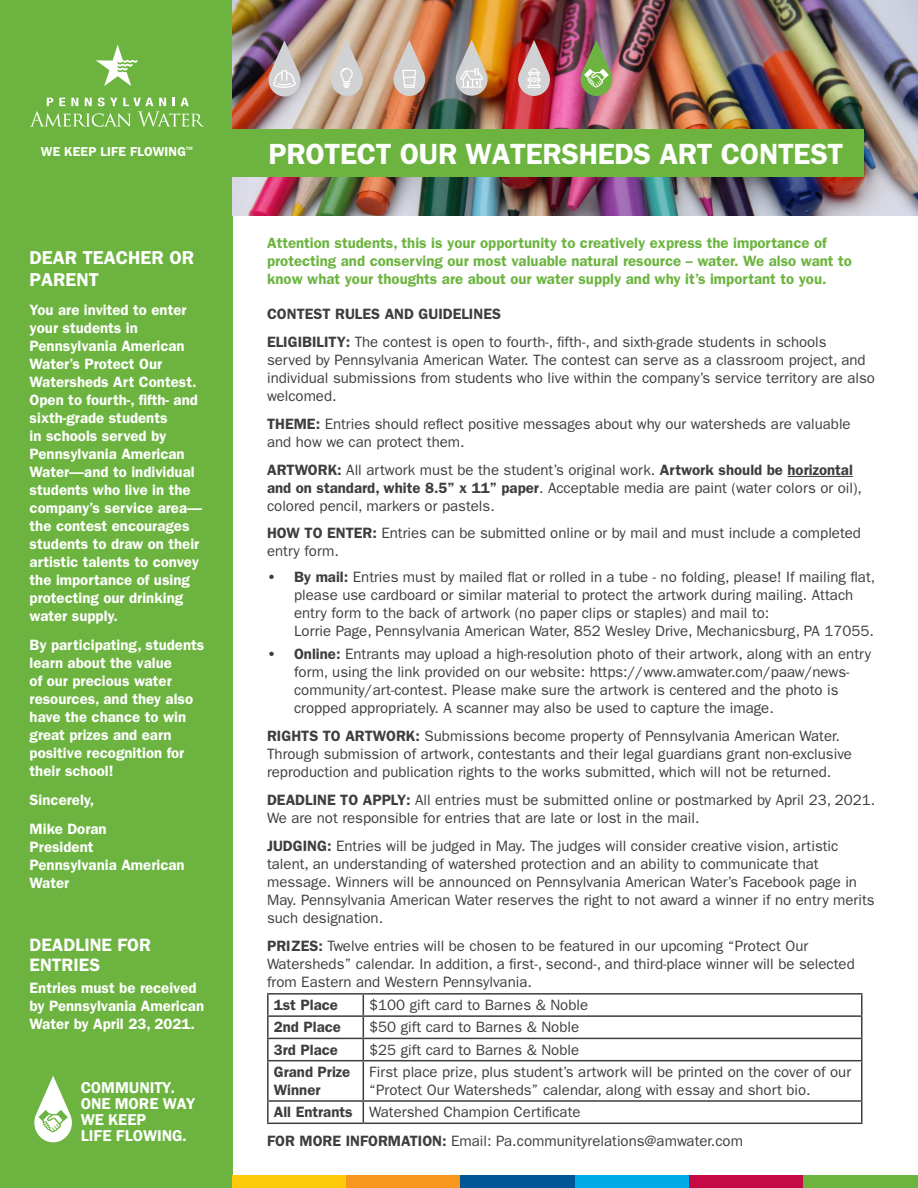
<style>
.page{position:relative;width:918px;height:1188px;background:#fff}
.page>*{position:absolute;margin:0;border:0;box-sizing:border-box;transform-origin:0 0}
.Title_Head{font:600 29.25px "ITC Franklin Gothic Std";letter-spacing:-.01em;color:#fff}
.t1{font:600 18.75px/22.5px "ITC Franklin Gothic Std";color:#fff}
.Subhead{font:600 18px/19.5px "ITC Franklin Gothic Std";color:#fff}
.t2{font:600 16.05px/16px "Franklin Gothic";color:#fff}
.Subhead-2{font:15px/18px "ITC Franklin Gothic Std";color:#3e3e3f}
.Body_Copy{font:600 15px/18px "ITC Franklin Gothic Std";color:#fff}
.Body_Copy_Bold{font:15px/18px "ITC Franklin Gothic Std";color:#3e3e3f}
.Body_Copy-2{font:600 15px/18px "ITC Franklin Gothic Std";color:#6cb43f}
.Body_Copy_Bold-2{font:600 15px/18px "ITC Franklin Gothic Std";color:#3e3e3f}
.Subhead-3{font:600 15px "ITC Franklin Gothic Std";color:#3e3e3f}
.t3{font:600 13.05px "ITC Franklin Gothic Std";letter-spacing:.015em;color:#fff}
.s1{font-weight:600}
</style>
<div class="page">
<div style="left:0;top:0;width:232px;height:1188px;background:#6cb43f"></div>
<hr style="left:788px;top:476px;width:65px;height:1px;background:#3e3e3f">
<hr style="left:267px;top:995px;width:2px;height:20px;background:#3e3e3f">
<hr style="left:267px;top:1017px;width:2px;height:21px;background:#3e3e3f">
<hr style="left:267px;top:1039px;width:2px;height:21px;background:#3e3e3f">
<hr style="left:267px;top:1061px;width:2px;height:39px;background:#3e3e3f">
<hr style="left:267px;top:1102px;width:2px;height:21px;background:#3e3e3f">
<hr style="left:267px;top:993px;width:96px;height:2px;background:#3e3e3f">
<hr style="left:363px;top:993px;width:499px;height:2px;background:#3e3e3f">
<svg style="left:363px;top:995px;width:1px;height:65px"></svg>
<svg style="left:861px;top:995px;width:1px;height:65px"></svg>
<hr style="left:363px;top:1061px;width:1px;height:39px;background:#3e3e3f">
<hr style="left:861px;top:1061px;width:1px;height:39px;background:#3e3e3f">
<svg style="left:363px;top:1102px;width:1px;height:21px"></svg>
<svg style="left:861px;top:1102px;width:1px;height:21px"></svg>
<hr style="left:267px;top:1015px;width:96px;height:2px;background:#3e3e3f">
<hr style="left:363px;top:1015px;width:499px;height:2px;background:#3e3e3f">
<hr style="left:267px;top:1038px;width:96px;height:1px;background:#3e3e3f">
<hr style="left:363px;top:1038px;width:499px;height:1px;background:#3e3e3f">
<hr style="left:267px;top:1060px;width:96px;height:1px;background:#3e3e3f">
<hr style="left:363px;top:1060px;width:499px;height:1px;background:#3e3e3f">
<hr style="left:267px;top:1100px;width:96px;height:2px;background:#3e3e3f">
<hr style="left:363px;top:1100px;width:499px;height:2px;background:#3e3e3f">
<hr style="left:267px;top:1123px;width:96px;height:1px;background:#3e3e3f">
<hr style="left:363px;top:1123px;width:499px;height:1px;background:#3e3e3f">
<svg style="left:30px;top:98px;width:174px;height:29px"></svg>
<svg style="left:96px;top:44px;width:41px;height:42px"></svg>
<div style="left:232px;top:1175px;width:114px;height:13px;background:#feca0a"></div>
<div style="left:346px;top:1175px;width:115px;height:13px;background:#f7971d"></div>
<div style="left:461px;top:1175px;width:114px;height:13px;background:#005594"></div>
<div style="left:575px;top:1175px;width:114px;height:13px;background:#00abe7"></div>
<div style="left:689px;top:1175px;width:115px;height:13px;background:#c60a45"></div>
<div style="left:804px;top:1175px;width:114px;height:13px;background:#6cb43f"></div>
<svg style="left:34px;top:1076px;width:38px;height:66px"></svg>
<img style="left:232px;top:0;width:686px;height:216px">
<svg style="left:269px;top:41px;width:31px;height:55px;background:#bbafaf"></svg>
<svg style="left:393px;top:40px;width:32px;height:56px;background:#d4b9ab"></svg>
<svg style="left:456px;top:40px;width:32px;height:56px;background:#c7baa5"></svg>
<svg style="left:331px;top:40px;width:32px;height:56px;background:#cdc3bb"></svg>
<svg style="left:518px;top:40px;width:32px;height:56px;background:#c38b8e"></svg>
<svg style="left:581px;top:40px;width:31px;height:56px;background:#8a9867"></svg>
<div style="left:217px;top:129px;width:647px;height:47px;background:#6cb43f"></div>
<p class="t3" style="left:41px;top:144px;width:154px">WE KEEP LIFE FLOWING<sup>™</sup></p>
<p class="t1" style="left:30px;top:246px;width:166px">DEAR TEACHER OR<br>PARENT</p>
<p class="Body_Copy" style="left:30px;top:301px;width:174px">You are invited to enter your students in<br>Pennsylvania American<br>Water’s Protect Our<br>Watersheds Art Contest.<br>Open to fourth-, fifth- and sixth-grade students<br>in schools served by<br>Pennsylvania American<br>Water—and to individual students who live in the company’s service area— the contest encourages students to draw on their artistic talents to convey the importance of using protecting our drinking water supply.</p>
<p class="Body_Copy" style="left:30px;top:636px;width:176px">By participating, students learn about the value<br>of our precious water resources, and they also have the chance to win great prizes and earn positive recognition for their school!</p>
<p class="Body_Copy" style="left:30px;top:791px;width:66px">Sincerely,</p>
<p class="Body_Copy" style="left:30px;top:820px;width:157px">Mike Doran<br>President<br>Pennsylvania American<br>Water</p>
<p class="Subhead" style="left:30px;top:935px;width:123px">DEADLINE FOR<br>ENTRIES</p>
<p class="Body_Copy" style="left:30px;top:979px;width:176px">Entries must be received by Pennsylvania American<br>Water by April 23, 2021.</p>
<p class="t2" style="left:81px;top:1079px;width:116px">COMMUNITY.<br>ONE MORE WAY<br>WE KEEP<br>LIFE FLOWING.</p>
<p class="Title_Head" style="left:269px;top:137px;width:576px">PROTECT OUR WATERSHEDS ART CONTEST</p>
<p class="Body_Copy-2" style="left:267px;top:234px;width:586px">Attention students, this is your opportunity to creatively express the importance of protecting and conserving our most valuable natural resource -- water. We also want to know what your thoughts are about our water supply and why it’s important to you.</p>
<p class="Subhead-3" style="left:267px;top:304px;width:235px">CONTEST RULES AND GUIDELINES</p>
<p class="Subhead-2" style="left:267px;top:333px;width:609px"><span class="s1">ELIGIBILITY:</span> The contest is open to fourth-, fifth-, and sixth-grade students in schools<br>served by Pennsylvania American Water. The contest can serve as a classroom project, and individual submissions from students who live within the company’s service territory are also welcomed.</p>
<p class="Subhead-2" style="left:267px;top:415px;width:585px"><span class="s1">THEME:</span> Entries should reflect positive messages about why our watersheds are valuable and how we can protect them.</p>
<p class="Subhead-2" style="left:267px;top:461px;width:596px"><span class="s1">ARTWORK:</span> All artwork must be the student’s original work. <span class="s1">Artwork should be horizontal and on standard, white 8.5” x 11” paper</span>. Acceptable media are paint (water colors or oil), colored pencil, markers or pastels.</p>
<p class="Subhead-2" style="left:267px;top:524px;width:595px"><span class="s1">HOW TO ENTER:</span> Entries can be submitted online or by mail and must include a completed entry form.</p>
<p class="Subhead-2" style="left:294px;top:568px;width:583px;text-indent:-27px"><span class="s1">• By mail:</span> Entries must by mailed flat or rolled in a tube - no folding, please! If mailing flat, please use cardboard or similar material to protect the artwork during mailing. Attach entry form to the back of artwork (no paper clips or staples) and mail to:<br>Lorrie Page, Pennsylvania American Water, 852 Wesley Drive, Mechanicsburg, PA 17055.</p>
<p class="Subhead-2" style="left:294px;top:645px;width:578px;text-indent:-27px"><span class="s1">• Online:</span> Entrants may upload a high-resolution photo of their artwork, along with an entry form, using the link provided on our website: https://www.amwater.com/paaw/news&shy;community/art-contest. Please make sure the artwork is centered and the photo is cropped appropriately. A scanner may also be used to capture the image.</p>
<p class="Subhead-2" style="left:267px;top:727px;width:586px"><span class="s1">RIGHTS TO ARTWORK:</span> Submissions become property of Pennsylvania American Water.<br>Through submission of artwork, contestants and their legal guardians grant non-exclusive reproduction and publication rights to the works submitted, which will not be returned.</p>
<p class="Subhead-2" style="left:267px;top:791px;width:610px"><span class="s1">DEADLINE TO APPLY:</span> All entries must be submitted online or postmarked by April 23, 2021.<br>We are not responsible for entries that are late or lost in the mail.</p>
<p class="Subhead-2" style="left:267px;top:837px;width:609px"><span class="s1">JUDGING:</span> Entries will be judged in May. The judges will consider creative vision, artistic talent, an understanding of watershed protection and an ability to communicate that message. Winners will be announced on Pennsylvania American Water’s Facebook page in May. Pennsylvania American Water reserves the right to not award a winner if no entry merits such designation.</p>
<p class="Subhead-2" style="left:267px;top:937px;width:589px"><span class="s1">PRIZES:</span> Twelve entries will be chosen to be featured in our upcoming “Protect Our<br>Watersheds” calendar. In addition, a first-, second-, and third-place winner will be selected from Eastern and Western Pennsylvania.</p>
<p class="Body_Copy_Bold-2" style="left:274px;top:996px;width:66px">1st Place</p>
<p class="Body_Copy_Bold" style="left:369px;top:996px;width:220px">$100 gift card to Barnes &amp; Noble</p>
<p class="Body_Copy_Bold-2" style="left:274px;top:1018px;width:69px">2nd Place</p>
<p class="Body_Copy_Bold" style="left:369px;top:1018px;width:211px">$50 gift card to Barnes &amp; Noble</p>
<p class="Body_Copy_Bold-2" style="left:274px;top:1041px;width:66px">3rd Place</p>
<p class="Body_Copy_Bold" style="left:369px;top:1041px;width:211px">$25 gift card to Barnes &amp; Noble</p>
<p class="Body_Copy_Bold-2" style="left:274px;top:1063px;width:78px">Grand Prize<br>Winner</p>
<p class="Body_Copy_Bold" style="left:369px;top:1063px;width:483px">First place prize, plus student’s artwork will be printed on the cover of our “Protect Our Watersheds” calendar, along with essay and short bio.</p>
<p class="Body_Copy_Bold-2" style="left:274px;top:1103px;width:80px">All Entrants</p>
<p class="Body_Copy_Bold" style="left:369px;top:1103px;width:213px">Watershed Champion Certificate</p>
<p class="Subhead-2" style="left:267px;top:1132px;width:477px"><span class="s1">FOR MORE INFORMATION:</span> Email: Pa.communityrelations@amwater.com</p>
</div>
